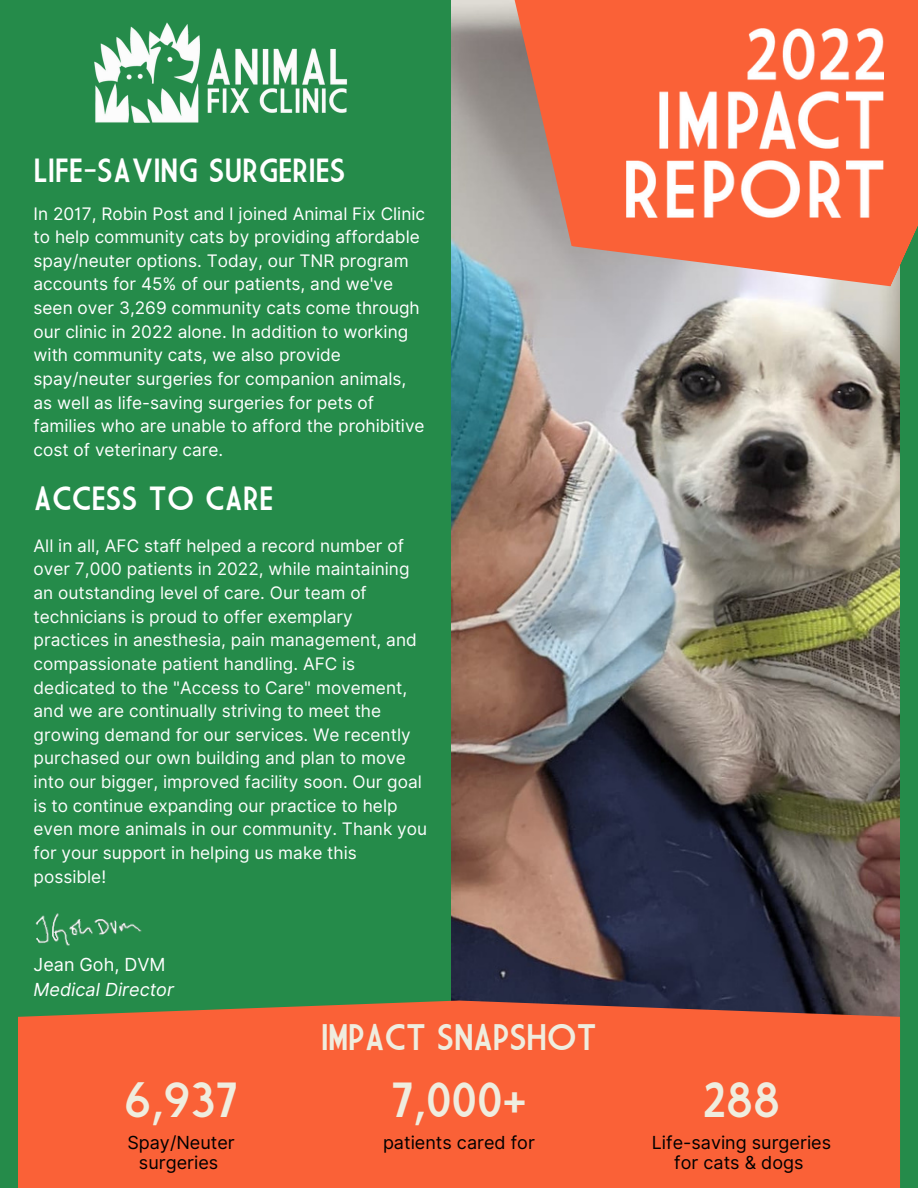
<style>
.page{position:relative;width:918px;height:1188px;background:#258b4a}
.page>*{position:absolute;margin:0;border:0;box-sizing:border-box;transform-origin:0 0}
.t1{font:48px "Market Deco";letter-spacing:-.03em;color:#efeddf}
.t2{font:36px "Market Deco";letter-spacing:-.03em;color:#efeddf}
.t3{font:32.7px "Market Deco";letter-spacing:-.015em;color:#fff}
.t4{font:18px/20.2px "Inter";color:#000;text-align:center}
.t5{font:italic 18px "Inter";color:#fff}
.t6{font:18px "Inter";color:#fff}
.t7{font:17.25px/23.7px "Inter";color:#fcfdfc}
.t8{font:17.25px/23.7px "Inter";color:#fff}
</style>
<div class="page">
<img style="left:452px;top:0;width:448px;height:1001px">
<div style="left:18px;top:1001px;width:882px;height:187px;background:#fa6137"></div>
<svg style="left:501px;top:0;width:417px;height:286px;background:#e27556"></svg>
<img style="left:94px;top:22px;width:254px;height:101px">
<img style="left:35px;top:913px;width:107px;height:33px">
<img style="left:627px;top:29px;width:256px;height:189px">
<h3 class="t3" style="left:34px;top:152px;width:314px">LIFE-SAVING SURGERIES</h3>
<p class="t8" style="left:34px;top:201px;width:393px">In 2017, Robin Post and I joined Animal Fix Clinic to help community cats by providing affordable spay/neuter options. Today, our TNR program accounts for 45% of our patients, and we've seen over 3,269 community cats come through our clinic in 2022 alone. In addition to working with community cats, we also provide spay/neuter surgeries for companion animals, as well as life-saving surgeries for pets of families who are unable to afford the prohibitive cost of veterinary care.</p>
<h3 class="t3" style="left:34px;top:481px;width:242px">ACCESS TO CARE</h3>
<p class="t7" style="left:34px;top:534px;width:395px">All in all, AFC staff helped a record number of over 7,000 patients in 2022, while maintaining an outstanding level of care. Our team of technicians is proud to offer exemplary practices in anesthesia, pain management, and compassionate patient handling. AFC is dedicated to the "Access to Care" movement, and we are continually striving to meet the growing demand for our services. We recently purchased our own building and plan to move into our bigger, improved facility soon. Our goal is to continue expanding our practice to help even more animals in our community. Thank you for your support in helping us make this possible!</p>
<p class="t6" style="left:34px;top:954px;width:134px">Jean Goh, DVM</p>
<p class="t5" style="left:34px;top:978px;width:142px">Medical Director</p>
<h1 class="t1" style="left:123px;top:1073px;width:117px">6,937</h1>
<p class="t4" style="left:127px;top:1133px;width:109px">Spay/Neuter surgeries</p>
<h2 class="t2" style="left:321px;top:1017px;width:278px">IMPACT SNAPSHOT</h2>
<h1 class="t1" style="left:390px;top:1073px;width:139px">7,000+</h1>
<p class="t4" style="left:383px;top:1133px;width:153px">patients cared for</p>
<h1 class="t1" style="left:702px;top:1073px;width:80px">288</h1>
<p class="t4" style="left:652px;top:1133px;width:181px">Life-saving surgeries for cats &amp; dogs</p>
</div>
